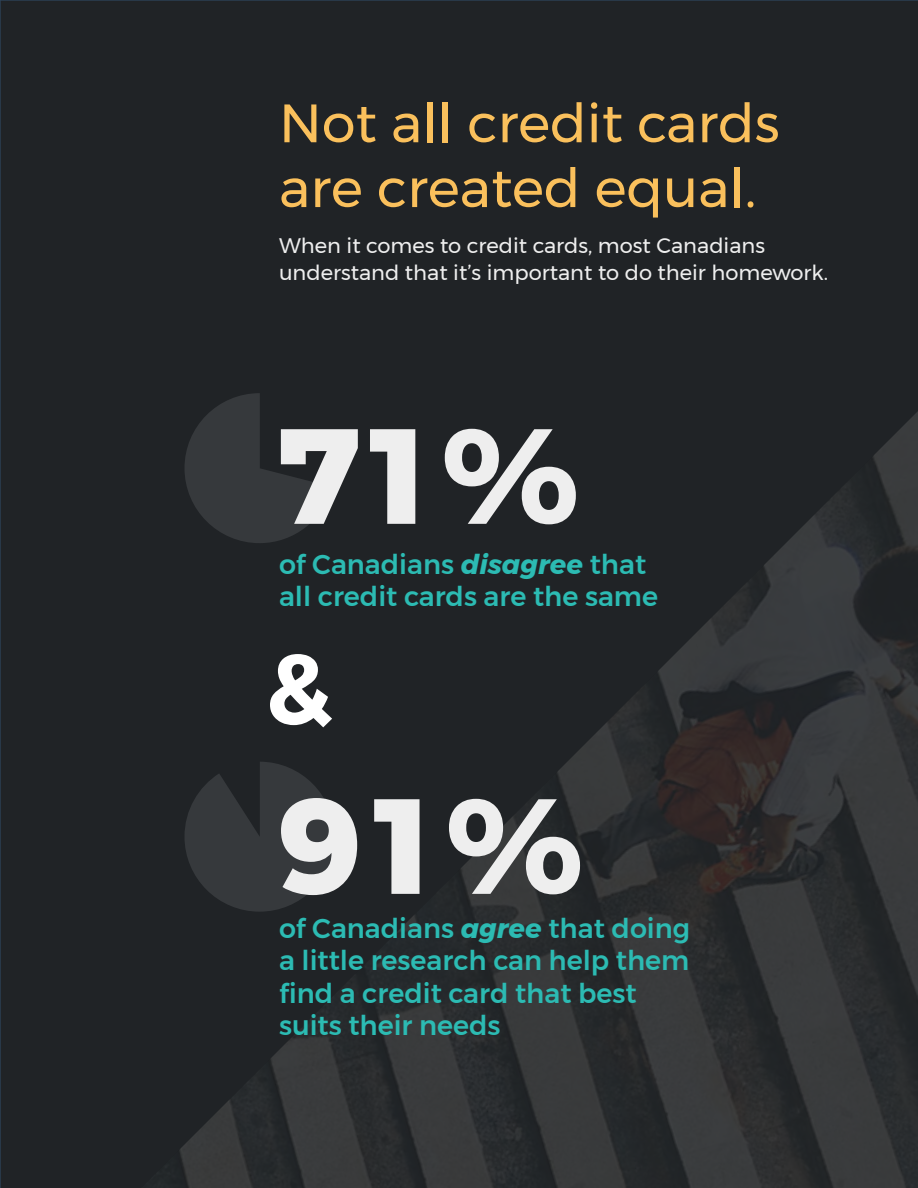
<style>
.page{position:relative;width:918px;height:1188px;background:#202326}
.page>*{position:absolute;margin:0;border:0;box-sizing:border-box;transform-origin:0 0}
.t1{font:800 135px "Montserrat";color:#eee}
.t2{font:54px/64.8px "Montserrat";color:#fac05c}
.t3{font:500 27px/32.4px "Montserrat";color:#2cbbb3}
.t4{font:21px/27.6px "Montserrat";color:#eee}
.s1{font-weight:700;font-style:italic}
</style>
<div class="page">
<img style="left:134px;top:408px;width:784px;height:780px">
<svg style="left:270px;top:654px;width:62px;height:73px"></svg>
<svg style="left:185px;top:393px;width:147px;height:150px;background:#2c2f32"></svg>
<svg style="left:184px;top:762px;width:151px;height:150px;background:#2f3235"></svg>
<h2 class="t2" style="left:279px;top:90px;width:502px">Not all credit cards are created equal.</h2>
<p class="t4" style="left:279px;top:231px;width:551px">When it comes to credit cards, most Canadians understand that it’s important to do their homework.</p>
<h1 class="t1" style="left:279px;top:366px;width:301px">71%</h1>
<p class="t3" style="left:279px;top:548px;width:381px">of Canadians <span class="s1">disagree</span> that all credit cards are the same</p>
<h1 class="t1" style="left:279px;top:736px;width:305px">91%</h1>
<p class="t3" style="left:279px;top:912px;width:413px">of Canadians <span class="s1">agree</span> that doing a little research can help them find a credit card that best suits their needs</p>
</div>
